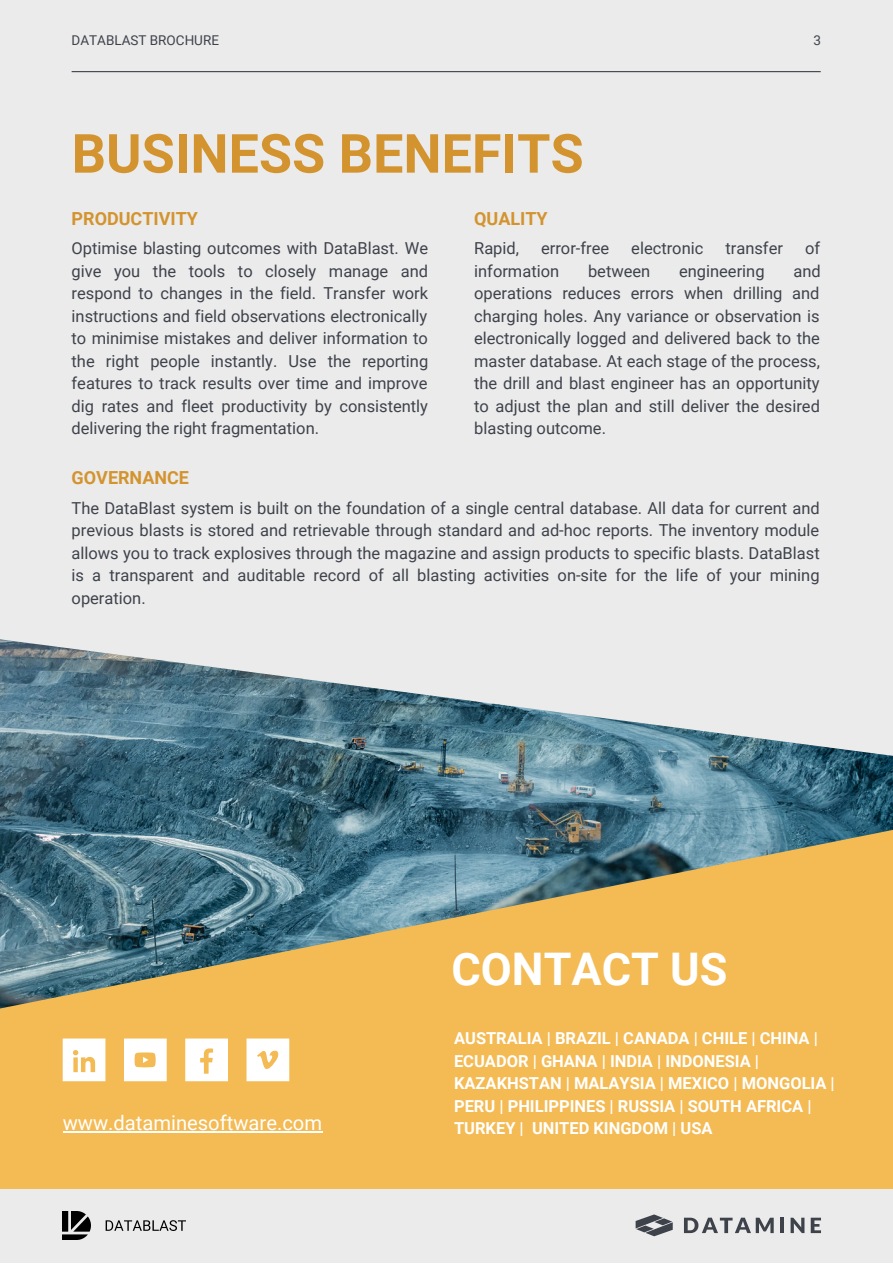
<style>
.page{position:relative;width:893px;height:1264px;background:#fff}
.page>*{position:absolute;margin:0;border:0;box-sizing:border-box;transform-origin:0 0}
.t1{font:700 54px "Roboto";color:#d3942f}
.t2{font:700 45px "Roboto";color:#fff}
.t3{font:20.25px "Roboto";color:#fff}
.t4{font:700 18px "Roboto";color:#d3942f}
.t5{font:16.5px/22.5px "Roboto";color:#3e424b;text-align:justify}
.t6{font:700 16.5px/22.5px "Roboto";color:#fff}
.t7{font:13.5px "Roboto";color:#3e424b}
</style>
<div class="page">
<div style="left:0;top:0;width:892px;height:1262px;background:#ebebeb"></div>
<img style="left:0;top:756px;width:892px;height:54px">
<svg style="left:0;top:639px;width:892px;height:117px"></svg>
<svg style="left:0;top:810px;width:892px;height:379px;background:#c2a562"></svg>
<hr style="left:72px;top:71px;width:748px;height:1px;background:#3e424b">
<svg style="left:684px;top:1217px;width:89px;height:16px"></svg>
<hr style="left:780px;top:1217px;width:4px;height:15px;background:#3e424b">
<svg style="left:790px;top:1217px;width:14px;height:15px"></svg>
<svg style="left:810px;top:1217px;width:11px;height:15px"></svg>
<svg style="left:635px;top:1214px;width:37px;height:22px"></svg>
<svg style="left:185px;top:1038px;width:43px;height:43px;background:#fdf7ec"></svg>
<svg style="left:246px;top:1038px;width:43px;height:43px;background:#fdf6e8"></svg>
<svg style="left:63px;top:1038px;width:42px;height:43px;background:#fdf5e6"></svg>
<svg style="left:124px;top:1038px;width:43px;height:43px;background:#fdf3e1"></svg>
<img style="left:63px;top:1211px;width:122px;height:28px">
<hr style="left:63px;top:1131px;width:259px;height:1px;background:#fff">
<p class="t7" style="left:72px;top:33px;width:149px">DATABLAST BROCHURE</p>
<p class="t7" style="left:813px;top:33px;width:9px">3</p>
<h1 class="t1" style="left:72px;top:123px;width:513px">BUSINESS BENEFITS</h1>
<p class="t4" style="left:72px;top:208px;width:128px">PRODUCTIVITY</p>
<p class="t5" style="left:72px;top:237px;width:358px">Optimise blasting outcomes with DataBlast. We give you the tools to closely manage and respond to changes in the field. Transfer work instructions and field observations electronically to minimise mistakes and deliver information to the right people instantly. Use the reporting features to track results over time and improve dig rates and fleet productivity by consistently delivering the right fragmentation.</p>
<p class="t4" style="left:72px;top:467px;width:119px">GOVERNANCE</p>
<p class="t4" style="left:474px;top:208px;width:75px">QUALITY</p>
<p class="t5" style="left:474px;top:237px;width:46px">Rapid,</p>
<p class="t5" style="left:541px;top:237px;width:70px">error-free</p>
<p class="t5" style="left:631px;top:237px;width:74px">electronic</p>
<p class="t5" style="left:725px;top:237px;width:59px">transfer</p>
<p class="t5" style="left:805px;top:237px;width:17px">of</p>
<p class="t5" style="left:474px;top:260px;width:86px">information</p>
<p class="t5" style="left:588px;top:260px;width:64px">between</p>
<p class="t5" style="left:679px;top:260px;width:87px">engineering</p>
<p class="t5" style="left:474px;top:260px;width:348px;text-indent:319px">and operations reduces errors when drilling and charging holes. Any variance or observation is electronically logged and delivered back to the master database. At each stage of the process, the drill and blast engineer has an opportunity to adjust the plan and still deliver the desired blasting outcome.</p>
<p class="t5" style="left:72px;top:497px;width:749px">The DataBlast system is built on the foundation of a single central database. All data for current and previous blasts is stored and retrievable through standard and ad-hoc reports. The inventory module allows you to track explosives through the magazine and assign products to specific blasts. DataBlast is a transparent and auditable record of all blasting activities on-site for the life of your mining operation.</p>
<h2 class="t2" style="left:451px;top:942px;width:277px">CONTACT US</h2>
<p class="t6" style="left:454px;top:1027px;width:382px">AUSTRALIA | BRAZIL | CANADA | CHILE | CHINA | ECUADOR | GHANA | INDIA | INDONESIA | KAZAKHSTAN | MALAYSIA | MEXICO | MONGOLIA | PERU | PHILIPPINES | RUSSIA | SOUTH AFRICA |</p>
<p class="t3" style="left:63px;top:1111px;width:261px">www.dataminesoftware.com</p>
<p class="t6" style="left:454px;top:1117px;width:260px">TURKEY | UNITED KINGDOM | USA</p>
</div>
